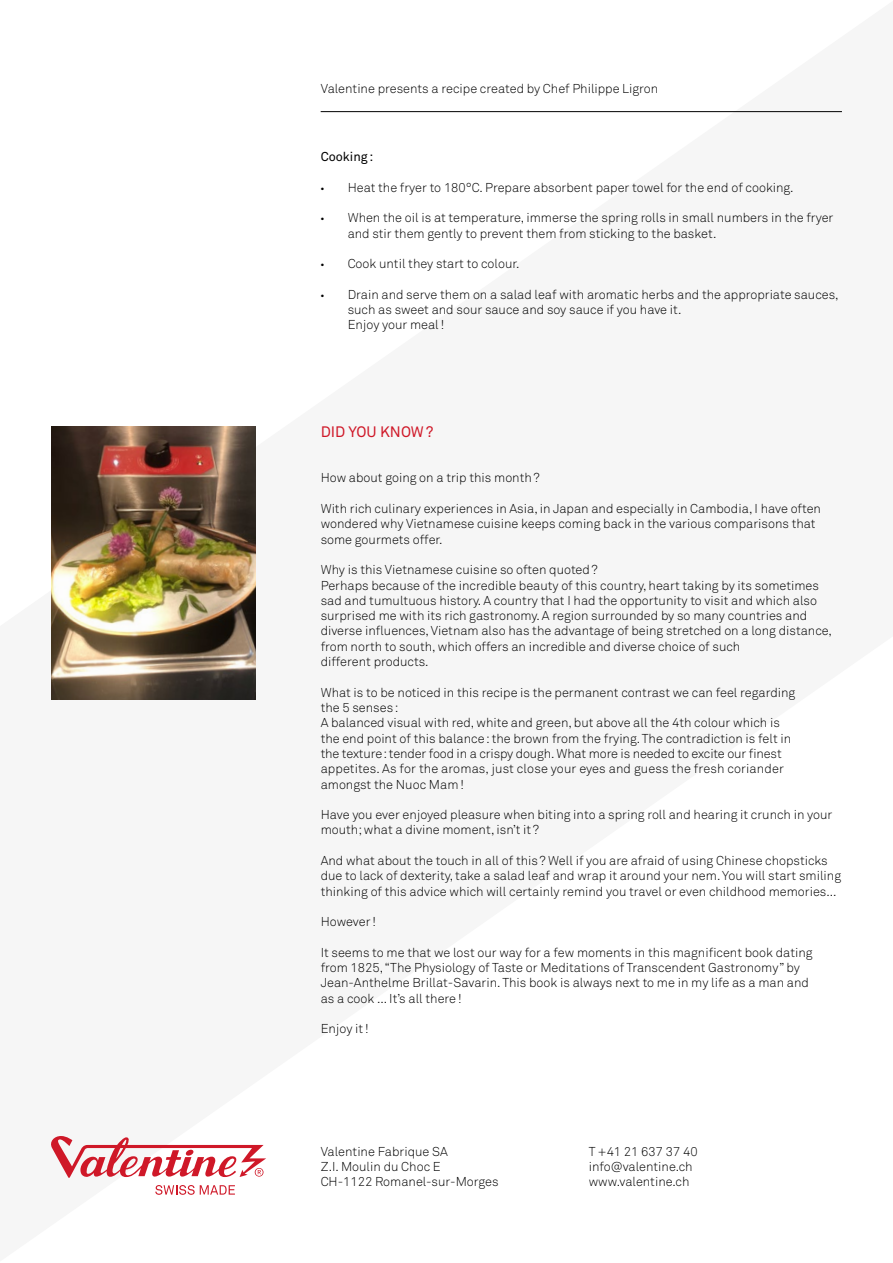
<style>
.page{position:relative;width:893px;height:1263px;background:#fff}
.page>*{position:absolute;margin:0;border:0;box-sizing:border-box;transform-origin:0 0}
.t1{font:15px "Akkurat Pro";color:#cf1828}
.t2{font:300 12.75px/15.3px "Akkurat Pro";color:#000}
.t3{font:12.75px "Akkurat Pro";color:#000}
.s1{font-family:"Myriad Pro";font-weight:400;font-size:12px}
</style>
<div class="page">
<hr style="left:321px;top:111px;width:521px;height:1px;background:#000">
<svg style="left:155px;top:1185px;width:80px;height:10px"></svg>
<svg style="left:51px;top:1136px;width:215px;height:42px"></svg>
<img style="left:51px;top:426px;width:205px;height:273px">
<p class="t2" style="left:321px;top:81px;width:339px">Valentine presents a recipe created by Chef Philippe Ligron</p>
<p class="t3" style="left:321px;top:149px;width:54px">Cooking:</p>
<p class="t2" style="left:321px;top:180px;width:474px"><span class="s1">•</span> Heat the fryer to 180°C. Prepare absorbent paper towel for the end of cooking.</p>
<p class="t2" style="left:348px;top:210px;width:487px;text-indent:-27px"><span class="s1">•</span> When the oil is at temperature, immerse the spring rolls in small numbers in the fryer and stir them gently to prevent them from sticking to the basket.</p>
<p class="t2" style="left:321px;top:256px;width:200px"><span class="s1">•</span> Cook until they start to colour.</p>
<p class="t2" style="left:348px;top:287px;width:492px;text-indent:-27px"><span class="s1">•</span> Drain and serve them on a salad leaf with aromatic herbs and the appropriate sauces, such as sweet and sour sauce and soy sauce if you have it.<br>Enjoy your meal!</p>
<p class="t1" style="left:321px;top:423px;width:114px">DID YOU KNOW?</p>
<p class="t2" style="left:321px;top:470px;width:221px">How about going on a trip this month?</p>
<p class="t2" style="left:321px;top:501px;width:502px">With rich culinary experiences in Asia, in Japan and especially in Cambodia, I have often wondered why Vietnamese cuisine keeps coming back in the various comparisons that some gourmets offer.</p>
<p class="t2" style="left:321px;top:562px;width:513px">Why is this Vietnamese cuisine so often quoted?<br>Perhaps because of the incredible beauty of this country, heart taking by its sometimes sad and tumultuous history. A country that I had the opportunity to visit and which also surprised me with its rich gastronomy. A region surrounded by so many countries and diverse influences, Vietnam also has the advantage of being stretched on a long distance, from north to south, which offers an incredible and diverse choice of such<br>different products.</p>
<p class="t2" style="left:321px;top:685px;width:476px">What is to be noticed in this recipe is the permanent contrast we can feel regarding the 5 senses:<br>A balanced visual with red, white and green, but above all the 4th colour which is the end point of this balance: the brown from the frying. The contradiction is felt in the texture: tender food in a crispy dough. What more is needed to excite our finest appetites. As for the aromas, just close your eyes and guess the fresh coriander amongst the Nuoc Mam!</p>
<p class="t2" style="left:321px;top:807px;width:513px">Have you ever enjoyed pleasure when biting into a spring roll and hearing it crunch in your mouth; what a divine moment, isn’t it ?</p>
<p class="t2" style="left:321px;top:853px;width:522px">And what about the touch in all of this? Well if you are afraid of using Chinese chopsticks due to lack of dexterity, take a salad leaf and wrap it around your nem. You will start smiling thinking of this advice which will certainly remind you travel or even childhood memories...</p>
<p class="t2" style="left:321px;top:914px;width:57px">However!</p>
<p class="t2" style="left:321px;top:945px;width:493px">It seems to me that we lost our way for a few moments in this magnificent book dating from 1825, “The Physiology of Taste or Meditations of Transcendent Gastronomy” by Jean-Anthelme Brillat-Savarin. This book is always next to me in my life as a man and as a cook ... It’s all there!</p>
<p class="t2" style="left:321px;top:1021px;width:50px">Enjoy it!</p>
<p class="t2" style="left:321px;top:1144px;width:180px">Valentine Fabrique SA<br>Z.I. Moulin du Choc E<br>CH-1122 Romanel-sur-Morges</p>
<p class="t2" style="left:589px;top:1144px;width:110px">T +41 21 637 37 40 info@valentine.ch www.valentine.ch</p>
</div>
